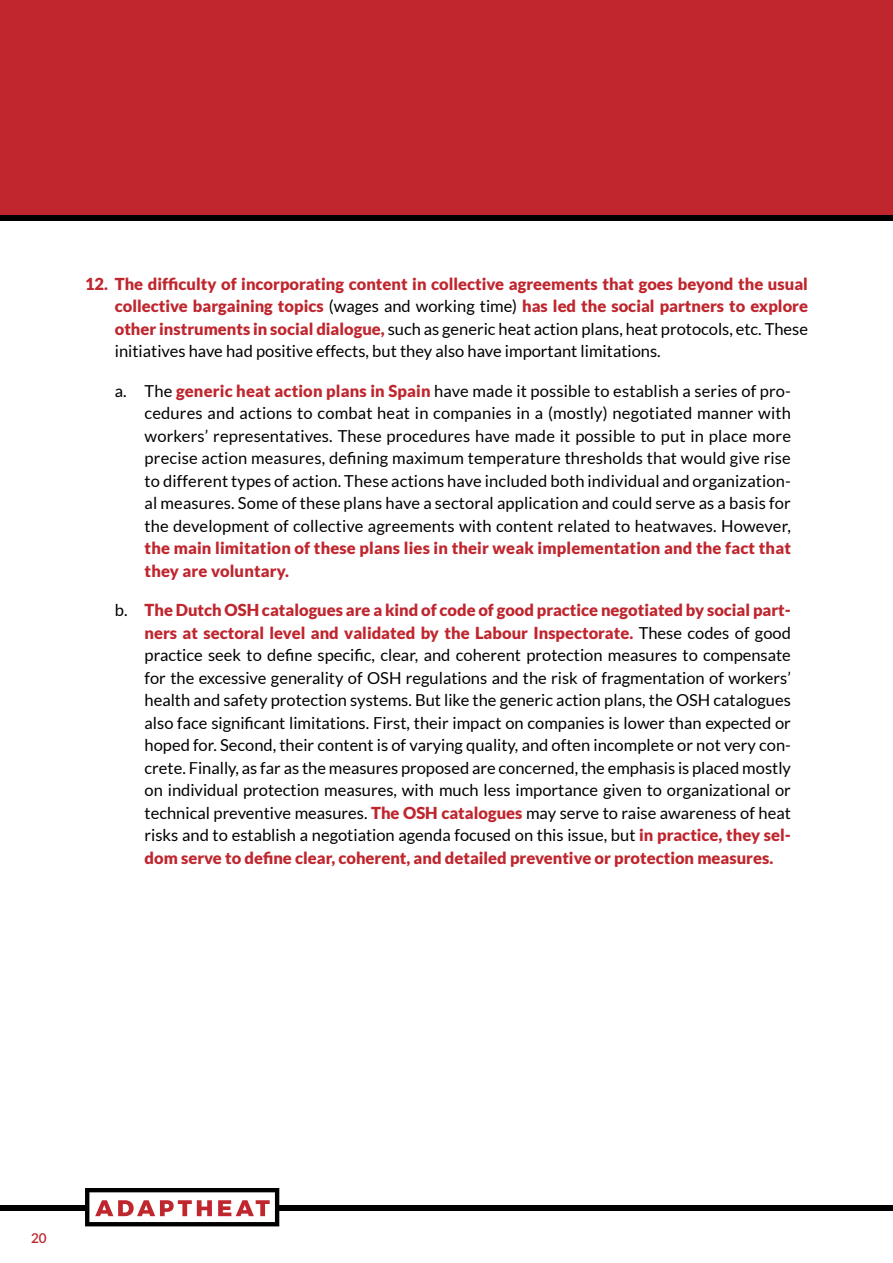
<style>
.page{position:relative;width:893px;height:1263px;background:#fff}
.page>*{position:absolute;margin:0;border:0;box-sizing:border-box;transform-origin:0 0}
.t1{font:16.5px/22.5px "Lato";color:#000;text-align:justify}
.t2{font:900 16.5px/22.5px "Lato";letter-spacing:.01em;color:#bf262e;text-align:justify}
.t3{font:600 13.5px "Lato";color:#bf262e}
.s1{font-weight:400;color:#000}
.s2{font-weight:900;color:#bf262e}
</style>
<div class="page">
<div style="left:0;top:0;width:893px;height:218px;background:#bf262e"></div>
<div style="left:0;top:1205px;width:893px;height:6px;background:#000"></div>
<svg style="left:85px;top:1188px;width:194px;height:38px"></svg>
<div style="left:0;top:216px;width:893px;height:5px;background:#000"></div>
<p class="t2" style="left:115px;top:272px;width:695px;text-indent:-30px">12. The difficulty of incorporating content in collective agreements that goes beyond the usual collective bargaining topics <span class="s1">(wages and working time)</span> has led the social partners to explore other instruments in social dialogue, <span class="s1">such as generic heat action plans, heat protocols, etc. These initiatives have had positive effects, but they also have important limitations.</span></p>
<p class="t1" style="left:145px;top:379px;width:648px;text-indent:-30px">a. The <span class="s2">generic heat action plans in Spain</span> have made it possible to establish a series of pro&shy;cedures and actions to combat heat in companies in a (mostly) negotiated manner with workers’ representatives. These procedures have made it possible to put in place more precise action measures, defining maximum temperature thresholds that would give rise to different types of action. These actions have included both individual and organization&shy;al measures. Some of these plans have a sectoral application and could serve as a basis for the development of collective agreements with content related to heatwaves. However,</p>
<p class="t2" style="left:145px;top:537px;width:648px">the main limitation of these plans lies in their weak implementation and the fact that they are voluntary.</p>
<p class="t1" style="left:145px;top:599px;width:648px;text-indent:-30px">b. <span class="s2">The Dutch OSH catalogues are a kind of code of good practice negotiated by social part&shy;ners at sectoral level and validated by the Labour Inspectorate.</span> These codes of good practice seek to define specific, clear, and coherent protection measures to compensate for the excessive generality of OSH regulations and the risk of fragmentation of workers’ health and safety protection systems. But like the generic action plans, the OSH catalogues also face significant limitations. First, their impact on companies is lower than expected or hoped for. Second, their content is of varying quality, and often incomplete or not very con&shy;crete. Finally, as far as the measures proposed are concerned, the emphasis is placed mostly on individual protection measures, with much less importance given to organizational or technical preventive measures. <span class="s2">The OSH catalogues</span> may serve to raise awareness of heat risks and to establish a negotiation agenda focused on this issue, but <span class="s2">in practice, they sel&shy;dom serve to define clear, coherent, and detailed preventive or protection measures.</span></p>
<p class="t3" style="left:31px;top:1228px;width:17px">20</p>
</div>
